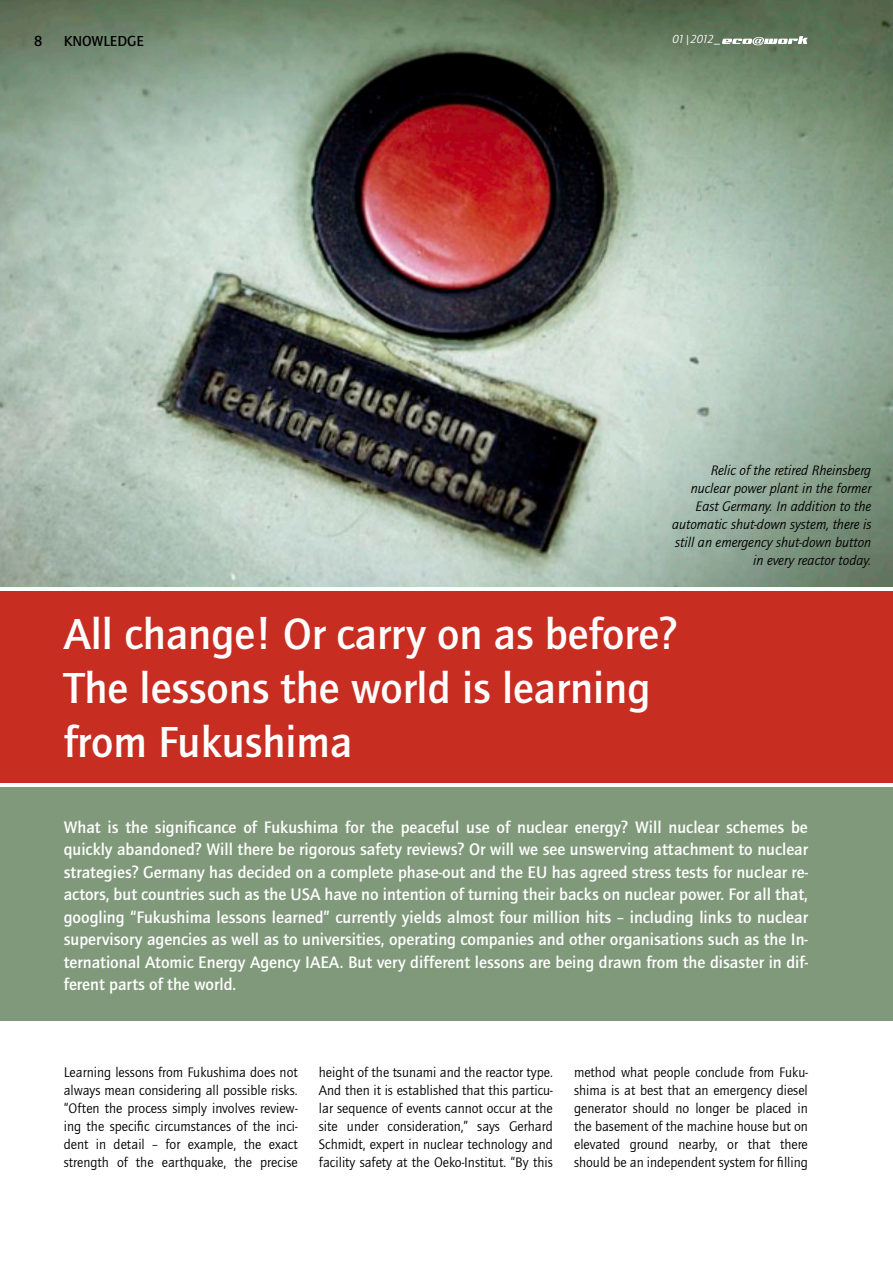
<style>
.page{position:relative;width:893px;height:1263px;background:#fff}
.page>*{position:absolute;margin:0;border:0;box-sizing:border-box;transform-origin:0 0}
.t1{font:700 45px/54px "Quay Itc T";color:#fff}
.t2{font:700 17.25px/22.5px "Quay Itc T";color:#fff;text-align:justify}
.t3{font:700 15px "Quay Itc T";color:#000}
.t4{font:14.25px/18px "Quay Itc T";color:#000;text-align:justify}
.t5{font:italic 14.25px/18px "Quay Itc T";color:#000;text-align:right}
.t6{font:italic 12px "Quay Itc T";letter-spacing:-.075em;color:#fff}
</style>
<div class="page">
<img style="left:0;top:0;width:893px;height:587px">
<div style="left:0;top:591px;width:893px;height:191px;background:#c82d22"></div>
<div style="left:0;top:787px;width:893px;height:233px;background:#7f997a"></div>
<svg style="left:722px;top:36px;width:86px;height:9px"></svg>
<p class="t3" style="left:34px;top:32px;width:10px">8</p>
<p class="t3" style="left:64px;top:32px;width:82px">KNOWLEDGE</p>
<p class="t6" style="left:673px;top:33px;width:49px">01|2012_</p>
<p class="t5" style="left:672px;top:461px;width:201px">Relic of the retired Rheinsberg nuclear power plant in the former<br>East Germany. In addition to the automatic shut-down system, there is still an emergency shut-down button in every reactor today.</p>
<h1 class="t1" style="left:64px;top:607px;width:615px">All change! Or carry on as before?<br>The lessons the world is learning from Fukushima</h1>
<p class="t2" style="left:64px;top:816px;width:746px">What is the significance of Fukushima for the peaceful use of nuclear energy? Will nuclear schemes be quickly abandoned? Will there be rigorous safety reviews? Or will we see unswerving attachment to nuclear strategies? Germany has decided on a complete phase-out and the EU has agreed stress tests for nuclear re&shy;actors, but countries such as the USA have no intention of turning their backs on nuclear power. For all that, googling “Fukushima lessons learned” currently yields almost four million hits – including links to nuclear supervisory agencies as well as to universities, operating companies and other organisations such as the In&shy;ternational Atomic Energy Agency IAEA. But very different lessons are being drawn from the disaster in dif&shy;ferent parts of the world.</p>
<p class="t4" style="left:64px;top:1063px;width:235px">Learning lessons from Fukushima does not always mean considering all possible risks. “Often the process simply involves review&shy;ing the specific circumstances of the inci&shy;dent in detail – for example, the exact strength of the earthquake, the precise</p>
<p class="t4" style="left:319px;top:1063px;width:235px">height of the tsunami and the reactor type.<br>And then it is established that this particu&shy;lar sequence of events cannot occur at the site under consideration,” says Gerhard Schmidt, expert in nuclear technology and facility safety at the Oeko-Institut. “By this</p>
<p class="t4" style="left:574px;top:1063px;width:235px">method what people conclude from Fuku&shy;shima is at best that an emergency diesel generator should no longer be placed in the basement of the machine house but on elevated ground nearby, or that there should be an independent system for filling</p>
</div>
